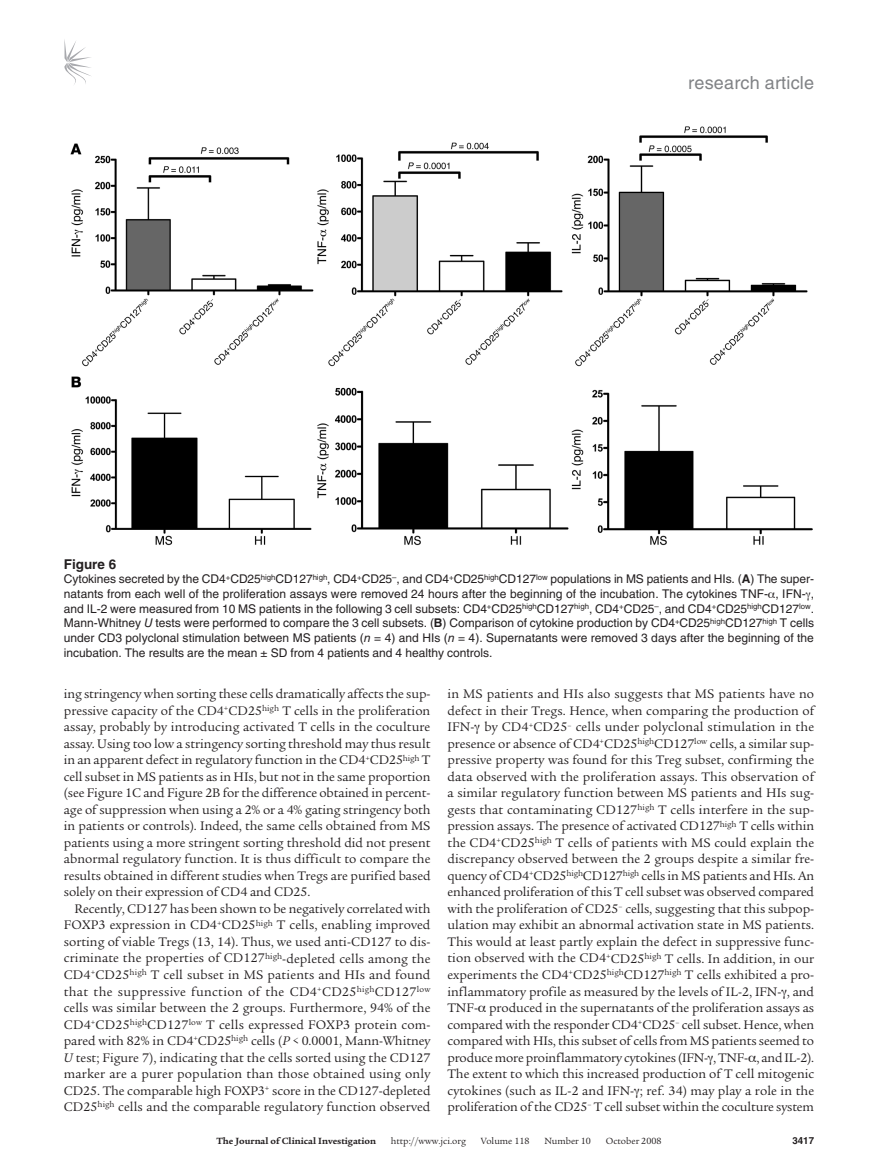
<style>
.page{position:relative;width:878px;height:1174px;background:#fff}
.page>*{position:absolute;margin:0;border:0;box-sizing:border-box;transform-origin:0 0}
.t1{font:18px "Helvetica LT Std";letter-spacing:.01em;color:#808285}
.t2{font:13.5px/16.5px "Legacy Serif Std";letter-spacing:-.005em;color:#231f20;text-align:justify}
.t3{font:700 13.5px "Helvetica LT Std";color:#231f20}
.t4{font:12px/14.7px "Helvetica LT Std";color:#231f20;text-align:justify}
.t5{font:9.75px "Legacy Serif Std";color:#231f20}
.t6{font:700 9.75px "Legacy Serif Std";color:#231f20}
.t7{font:700 9.75px "Helvetica LT Std";color:#231f20}
.s1{font-weight:700}
.s2{font-style:italic}
</style>
<div class="page">
<svg style="left:64px;top:39px;width:27px;height:46px"></svg>
<img style="left:70px;top:126px;width:742px;height:420px">
<h1 class="t1" style="left:688px;top:72px;width:127px">research article</h1>
<p class="t3" style="left:64px;top:556px;width:54px">Figure 6</p>
<p class="t4" style="left:64px;top:572px;width:751px">Cytokines secreted by the CD4<sup>+</sup>CD25<sup>high</sup>CD127<sup>high</sup>, CD4<sup>+</sup>CD25<sup>–</sup>, and CD4<sup>+</sup>CD25<sup>high</sup>CD127<sup>low</sup> populations in MS patients and HIs. (<span class="s1">A</span>) The super&shy;natants from each well of the proliferation assays were removed 24 hours after the beginning of the incubation. The cytokines TNF- , IFN- , and IL-2 were measured from 10 MS patients in the following 3 cell subsets: CD4<sup>+</sup>CD25<sup>high</sup>CD127<sup>high</sup>, CD4<sup>+</sup>CD25<sup>–</sup>, and CD4<sup>+</sup>CD25<sup>high</sup>CD127<sup>low</sup>.<br>Mann-Whitney <span class="s2">U</span> tests were performed to compare the 3 cell subsets. (<span class="s1">B</span>) Comparison of cytokine production by CD4<sup>+</sup>CD25<sup>high</sup>CD127<sup>high</sup> T cells under CD3 polyclonal stimulation between MS patients (<span class="s2">n</span> = 4) and HIs (<span class="s2">n</span> = 4). Supernatants were removed 3 days after the beginning of the incubation. The results are the mean ± SD from 4 patients and 4 healthy controls.</p>
<p class="t2" style="left:64px;top:686px;width:368px">ing stringency when sorting these cells dramatically affects the sup&shy;pressive capacity of the CD4<sup>+</sup>CD25<sup>high</sup> T cells in the proliferation assay, probably by introducing activated T cells in the coculture assay. Using too low a stringency sorting threshold may thus result in an apparent defect in regulatory function in the CD4<sup>+</sup>CD25<sup>high</sup> T cell subset in MS patients as in HIs, but not in the same proportion (see Figure 1C and Figure 2B for the difference obtained in percent&shy;age of suppression when using a 2% or a 4% gating stringency both in patients or controls). Indeed, the same cells obtained from MS patients using a more stringent sorting threshold did not present abnormal regulatory function. It is thus difficult to compare the results obtained in different studies when Tregs are purified based solely on their expression of CD4 and CD25.</p>
<p class="t2" style="left:64px;top:900px;width:368px;text-indent:11px">Recently, CD127 has been shown to be negatively correlated with FOXP3 expression in CD4<sup>+</sup>CD25<sup>high</sup> T cells, enabling improved sorting of viable Tregs (13, 14). Thus, we used anti-CD127 to dis&shy;criminate the properties of CD127<sup>high</sup>-depleted cells among the CD4<sup>+</sup>CD25<sup>high</sup> T cell subset in MS patients and HIs and found that the suppressive function of the CD4<sup>+</sup>CD25<sup>high</sup>CD127<sup>low </sup>cells was similar between the 2 groups. Furthermore, 94% of the CD4<sup>+</sup>CD25<sup>high</sup>CD127<sup>low</sup> T cells expressed FOXP3 protein com&shy;pared with 82% in CD4<sup>+</sup>CD25<sup>high</sup> cells (<span class="s2">P &lt;</span> 0.0001, Mann-Whitney <span class="s2">U</span> test; Figure 7), indicating that the cells sorted using the CD127 marker are a purer population than those obtained using only CD25. The comparable high FOXP3<sup>+</sup> score in the CD127-depleted CD25<sup>high</sup> cells and the comparable regulatory function observed</p>
<p class="t2" style="left:447px;top:686px;width:368px">in MS patients and HIs also suggests that MS patients have no defect in their Tregs. Hence, when comparing the production of IFN- by CD4<sup>+</sup>CD25<sup>–</sup> cells under polyclonal stimulation in the presence or absence of CD4<sup>+</sup>CD25<sup>high</sup>CD127<sup>low</sup> cells, a similar sup&shy;pressive property was found for this Treg subset, confirming the data observed with the proliferation assays. This observation of a similar regulatory function between MS patients and HIs sug&shy;gests that contaminating CD127<sup>high</sup> T cells interfere in the sup&shy;pression assays. The presence of activated CD127<sup>high</sup> T cells within the CD4<sup>+</sup>CD25<sup>high</sup> T cells of patients with MS could explain the discrepancy observed between the 2 groups despite a similar fre&shy;quency of CD4<sup>+</sup>CD25<sup>high</sup>CD127<sup>high</sup> cells in MS patients and HIs. An enhanced proliferation of this T cell subset was observed compared with the proliferation of CD25<sup>–</sup> cells, suggesting that this subpop&shy;ulation may exhibit an abnormal activation state in MS patients.<br>This would at least partly explain the defect in suppressive func&shy;tion observed with the CD4<sup>+</sup>CD25<sup>high</sup> T cells. In addition, in our experiments the CD4<sup>+</sup>CD25<sup>high</sup>CD127<sup>high</sup> T cells exhibited a pro&shy;inflammatory profile as measured by the levels of IL-2, IFN- , and TNF- produced in the supernatants of the proliferation assays as compared with the responder CD4<sup>+</sup>CD25<sup>–</sup> cell subset. Hence, when compared with HIs, this subset of cells from MS patients seemed to produce more proinflammatory cytokines (IFN- , TNF- , and IL-2).<br>The extent to which this increased production of T cell mitogenic cytokines (such as IL-2 and IFN- ; ref. 34) may play a role in the proliferation of the CD25<sup>–</sup> T cell subset within the coculture system</p>
<p class="t6" style="left:216px;top:1135px;width:161px">The Journal of Clinical Investigation</p>
<p class="t5" style="left:391px;top:1135px;width:77px">http://www.jci.org</p>
<p class="t5" style="left:480px;top:1135px;width:50px">Volume 118</p>
<p class="t5" style="left:544px;top:1135px;width:48px">Number 10</p>
<p class="t5" style="left:605px;top:1135px;width:57px">October 2008</p>
<p class="t7" style="left:792px;top:1134px;width:23px">3417</p>
</div>
